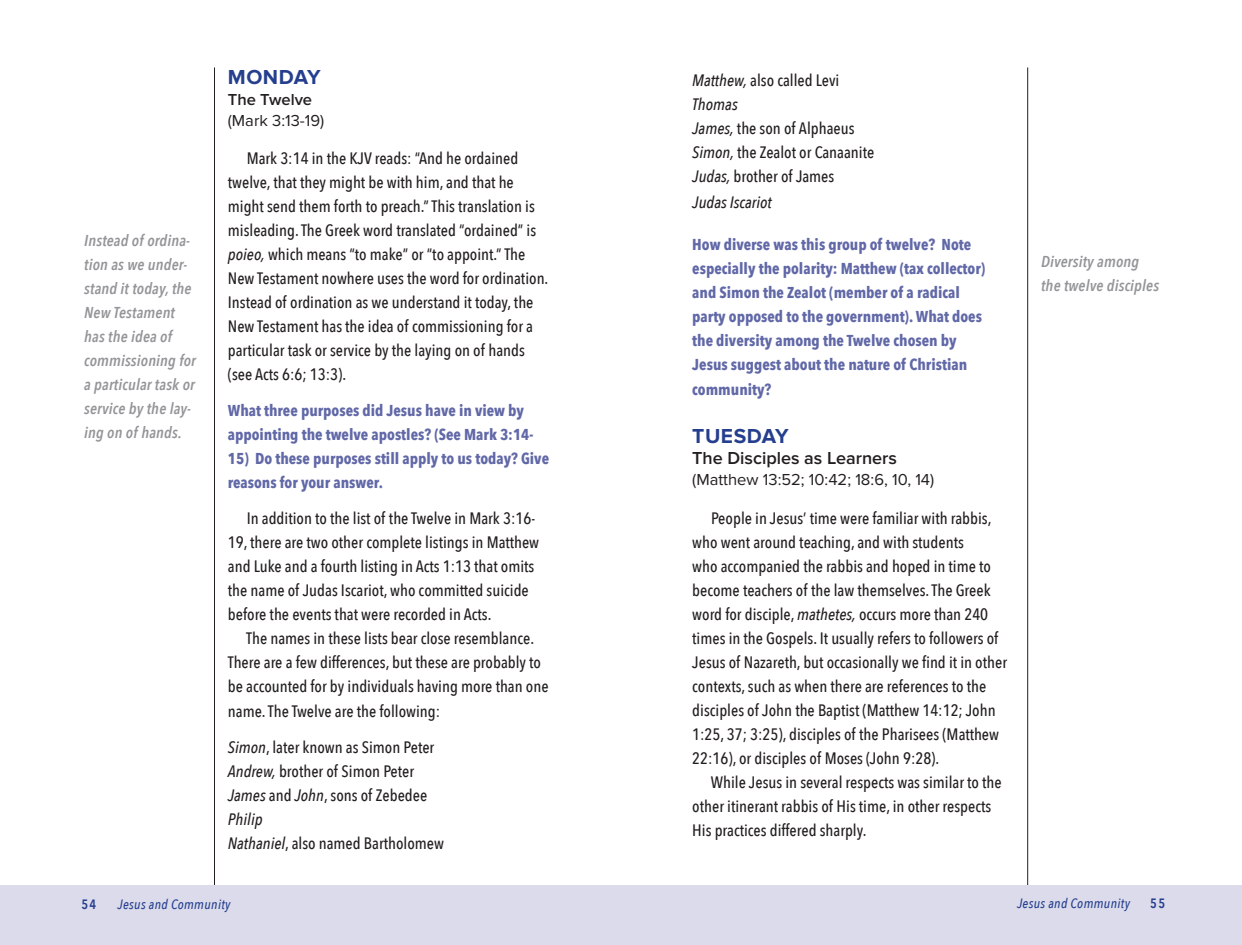
<style>
.page{position:relative;width:1242px;height:945px;background:#fff}
.page>*{position:absolute;margin:0;border:0;box-sizing:border-box;transform-origin:0 0}
.t1{font:700 21px "Proxima Nova";letter-spacing:.025em;color:#253f8e}
.t2{font:600 18px "Proxima Nova";color:#231f20}
.t3{font:500 16.5px/24px "Avenir Next Condensed";color:#231f20}
.t4{font:16.5px/21px "Proxima Nova";color:#231f20}
.t5{font:italic 500 16.5px "Avenir Next Condensed";color:#231f20}
.t6{font:700 15.75px/24px "Avenir Next Condensed";color:#6168a7}
.t7{font:italic 600 15.75px/24px "Avenir Next Condensed";letter-spacing:.01em;color:#939598}
.t8{font:italic 500 13.5px "Avenir Next Condensed";letter-spacing:.025em;color:#253f8e}
.t9{font:600 13.5px "Avenir Next Condensed";color:#253f8e}
.s1{font-weight:600}
.s2{font-style:italic}
</style>
<div class="page">
<hr style="left:1027px;top:68px;width:1px;height:877px;background:#231f20">
<hr style="left:214px;top:68px;width:1px;height:877px;background:#231f20">
<div style="left:0;top:885px;width:1242px;height:60px;background:#dbdbeb"></div>
<p class="t7" style="left:84px;top:229px;width:113px">Instead of ordina&shy;tion as we under&shy;stand it today, the<br>New Testament has the idea of commissioning for a particular task or service by the lay&shy;ing on of hands.</p>
<p class="t1" style="left:228px;top:65px;width:94px">MONDAY</p>
<p class="t4" style="left:228px;top:89px;width:98px"><span class="s1">The Twelve </span>(Mark 3:13-19)</p>
<p class="t3" style="left:228px;top:146px;width:322px;text-indent:19px">Mark 3:14 in the KJV reads: “And he ordained twelve, that they might be with him, and that he might send them forth to preach.” This translation is misleading. The Greek word translated “ordained” is <span class="s2">poieo,</span> which means “to make” or “to appoint.” The New Testament nowhere uses the word for ordination.<br>Instead of ordination as we understand it today, the New Testament has the idea of commissioning for a particular task or service by the laying on of hands (see Acts 6:6; 13:3).</p>
<p class="t6" style="left:228px;top:398px;width:307px">What three purposes did Jesus have in view by appointing the twelve apostles? (See Mark 3:14-</p>
<p class="t6" style="left:228px;top:446px;width:323px">15) Do these purposes still apply to us today? Give reasons for your answer.</p>
<p class="t3" style="left:228px;top:506px;width:313px;text-indent:19px">In addition to the list of the Twelve in Mark 3:16- 19, there are two other complete listings in Matthew and Luke and a fourth listing in Acts 1:13 that omits the name of Judas Iscariot, who committed suicide before the events that were recorded in Acts.</p>
<p class="t3" style="left:228px;top:626px;width:322px;text-align:center">The names in these lists bear close resemblance.<br>There are a few differences, but these are probably to be accounted for by individuals having more than one</p>
<p class="t3" style="left:228px;top:699px;width:214px">name. The Twelve are the following:</p>
<p class="t3" style="left:228px;top:735px;width:208px"><span class="s2">Simon</span>, later known as Simon Peter</p>
<p class="t3" style="left:228px;top:759px;width:188px"><span class="s2">Andrew,</span> brother of Simon Peter</p>
<p class="t3" style="left:228px;top:783px;width:201px"><span class="s2">James</span> and <span class="s2">John</span>, sons of Zebedee</p>
<p class="t5" style="left:228px;top:809px;width:36px">Philip</p>
<p class="t3" style="left:228px;top:831px;width:218px"><span class="s2">Nathaniel</span>, also named Bartholomew</p>
<p class="t3" style="left:692px;top:68px;width:149px"><span class="s2">Matthew,</span> also called Levi</p>
<p class="t5" style="left:692px;top:94px;width:47px">Thomas</p>
<p class="t3" style="left:692px;top:116px;width:164px"><span class="s2">James,</span> the son of Alphaeus</p>
<p class="t3" style="left:692px;top:140px;width:184px"><span class="s2">Simon,</span> the Zealot or Canaanite</p>
<p class="t3" style="left:692px;top:164px;width:144px"><span class="s2">Judas,</span> brother of James</p>
<p class="t5" style="left:692px;top:192px;width:81px">Judas Iscariot</p>
<p class="t6" style="left:692px;top:232px;width:294px">How diverse was this group of twelve? Note especially the polarity: Matthew (tax collector) and Simon the Zealot (member of a radical party opposed to the government). What does the diversity among the Twelve chosen by Jesus suggest about the nature of Christian</p>
<p class="t6" style="left:692px;top:378px;width:81px">community?</p>
<p class="t1" style="left:692px;top:424px;width:98px">TUESDAY</p>
<p class="t2" style="left:692px;top:448px;width:206px">The Disciples as Learners</p>
<p class="t4" style="left:692px;top:469px;width:244px">(Matthew 13:52; 10:42; 18:6, 10, 14)</p>
<p class="t3" style="left:692px;top:506px;width:316px;text-indent:19px">People in Jesus’ time were familiar with rabbis, who went around teaching, and with students<br>who accompanied the rabbis and hoped in time to become teachers of the law themselves. The Greek word for disciple, <span class="s2">mathetes,</span> occurs more than 240 times in the Gospels. It usually refers to followers of Jesus of Nazareth, but occasionally we find it in other contexts, such as when there are references to the disciples of John the Baptist (Matthew 14:12; John 1:25, 37; 3:25), disciples of the Pharisees (Matthew 22:16), or disciples of Moses (John 9:28).</p>
<p class="t3" style="left:692px;top:770px;width:311px;text-indent:19px">While Jesus in several respects was similar to the other itinerant rabbis of His time, in other respects<br>His practices differed sharply.</p>
<p class="t7" style="left:1041px;top:249px;width:100px">Diversity among</p>
<p class="t7" style="left:1041px;top:273px;width:119px">the twelve disciples</p>
<p class="t9" style="left:81px;top:893px;width:16px">54</p>
<p class="t8" style="left:117px;top:896px;width:115px">Jesus and Community</p>
<p class="t8" style="left:1017px;top:895px;width:115px">Jesus and Community</p>
<p class="t9" style="left:1150px;top:892px;width:16px">55</p>
</div>
